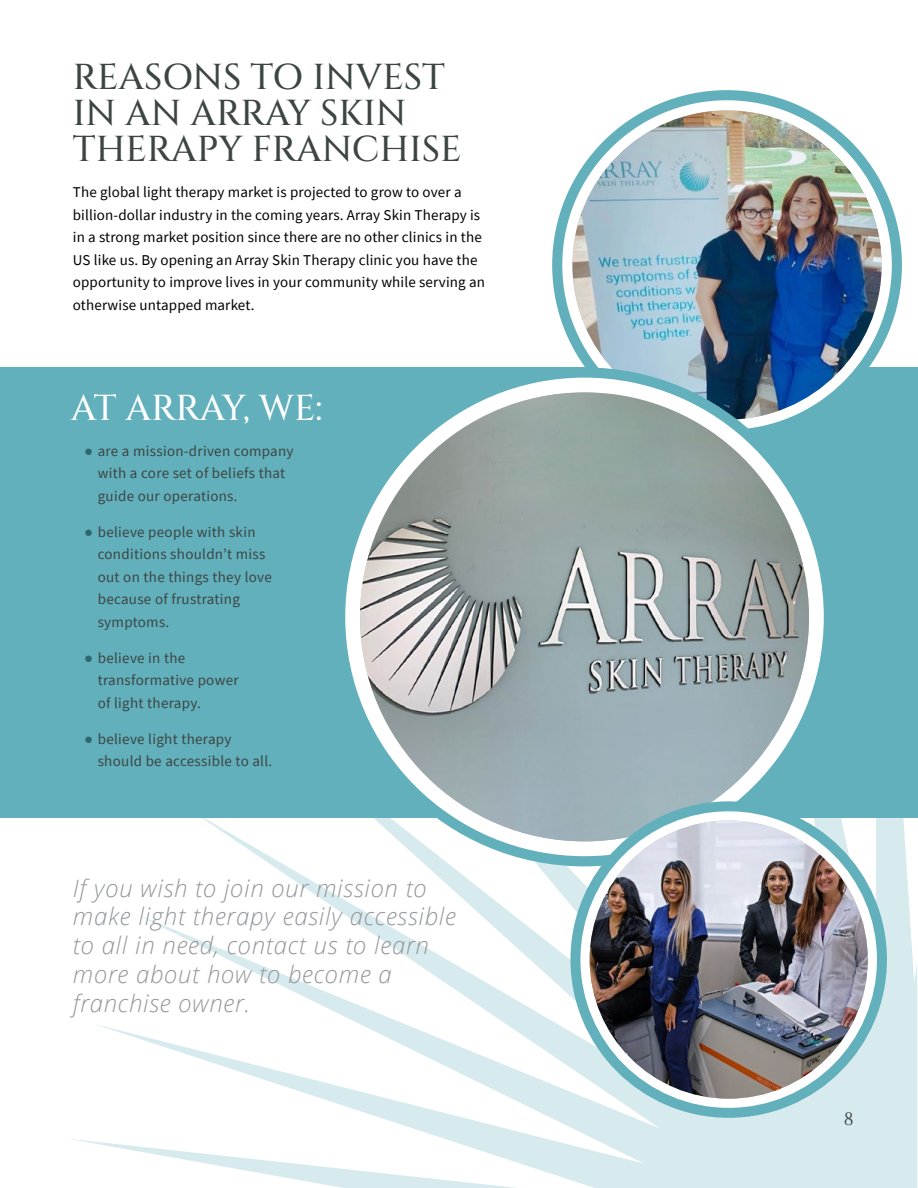
<style>
.page{position:relative;width:918px;height:1188px;background:#fff}
.page>*{position:absolute;margin:0;border:0;box-sizing:border-box;transform-origin:0 0}
.t1{font:500 36px/36px "Cinzel";color:#3d4543}
.t2{font:500 36px "Cinzel";letter-spacing:-.025em;color:#fff}
.t3{font:italic 300 24px/28.8px "Open Sans";letter-spacing:.03em;color:#95979a}
.t4{font:18px "Cinzel";color:#3d4543}
.t5{font:15px/22.5px "Source Sans Pro";letter-spacing:.01em;color:#000}
.t6{font:15px/22.5px "Source Sans Pro";letter-spacing:.02em;color:#3d4543}
.s1{font-family:"Arial";font-weight:900;color:#2e666e}
</style>
<div class="page">
<svg style="left:72px;top:818px;width:845px;height:370px"></svg>
<div style="left:0;top:368px;width:918px;height:450px;background:#61b0bb"></div>
<div style="left:552px;top:90px;width:350px;height:350px;background:#61b0bb;border-radius:50%"></div>
<div style="left:562px;top:100px;width:330px;height:330px;background:#fff;border-radius:50%"></div>
<img style="left:572px;top:110px;width:310px;height:310px;border-radius:155px">
<div style="left:335px;top:367px;width:499px;height:499px;background:#61b0bb;border-radius:50%"></div>
<div style="left:345px;top:378px;width:479px;height:478px;background:#fff;border-radius:50%"></div>
<img style="left:360px;top:392px;width:449px;height:449px;border-radius:224px">
<div style="left:570px;top:801px;width:317px;height:317px;background:#61b0bb;border-radius:50%"></div>
<div style="left:580px;top:811px;width:297px;height:297px;background:#fff;border-radius:50%"></div>
<img style="left:590px;top:821px;width:278px;height:278px;border-radius:139px">
<h1 class="t1" style="left:73px;top:60px;width:390px">REASONS TO INVEST<br>IN AN ARRAY SKIN<br>THERAPY FRANCHISE</h1>
<p class="t5" style="left:73px;top:181px;width:414px">The global light therapy market is projected to grow to over a billion-dollar industry in the coming years. Array Skin Therapy is in a strong market position since there are no other clinics in the US like us. By opening an Array Skin Therapy clinic you have the opportunity to improve lives in your community while serving an otherwise untapped market.</p>
<h1 class="t2" style="left:71px;top:385px;width:253px">AT ARRAY, WE:</h1>
<p class="t6" style="left:98px;top:439px;width:197px;text-indent:-14px"><span class="s1">●</span> are a mission-driven company with a core set of beliefs that guide our operations.</p>
<p class="t6" style="left:98px;top:520px;width:176px;text-indent:-14px"><span class="s1">●</span> believe people with skin conditions shouldn’t miss out on the things they love because of frustrating symptoms.</p>
<p class="t6" style="left:98px;top:646px;width:142px;text-indent:-14px"><span class="s1">●</span> believe in the transformative power of light therapy.</p>
<p class="t6" style="left:98px;top:727px;width:176px;text-indent:-14px"><span class="s1">●</span> believe light therapy should be accessible to all.</p>
<h2 class="t3" style="left:73px;top:873px;width:385px">If you wish to join our mission to make light therapy easily accessible to all in need, contact us to learn more about how to become a franchise owner.</h2>
<p class="t4" style="left:844px;top:1107px;width:11px">8</p>
</div>
